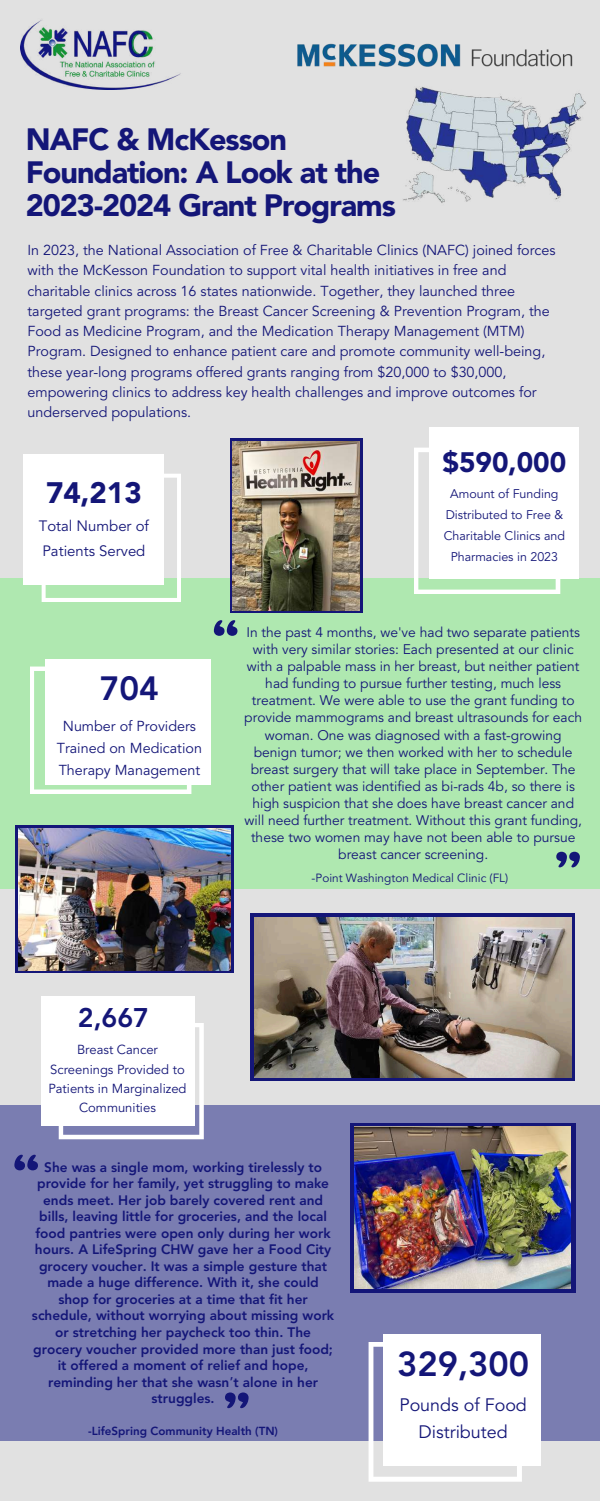
<style>
.page{position:relative;width:600px;height:1501px;background:#fff}
.page>*{position:absolute;margin:0;border:0;box-sizing:border-box;transform-origin:0 0}
.t1{font:57.5px "Coustard";color:#141678}
.t2{font:800 34.4px "Avenir LT Std";color:#141678}
.t3{font:800 33.4px "Avenir LT Std";color:#141678}
.t4{font:900 30.6px/33px "Avenir LT Std";letter-spacing:-.035em;color:#141678}
.t5{font:900 29.4px "Avenir LT Std";color:#141678}
.t6{font:900 27.9px "Avenir LT Std";color:#141678}
.t7{font:800 26.8px "Avenir LT Std";color:#141678}
.t8{font:17.9px/27.1px "Avenir LT Std";color:#141678;text-align:center}
.t9{font:14.9px/25.1px "Avenir LT Std";color:#141678}
.t10{font:14.4px/20.2px "Avenir LT Std";color:#141678;text-align:center}
.t11{font:13.8px/17.1px "Avenir LT Std";color:#141678;text-align:center}
.t12{font:800 13.6px/16.5px "Avenir LT Std";color:#141678;text-align:center}
.t13{font:13px/19.3px "Avenir LT Std";color:#141678;text-align:center}
.t14{font:12.5px/21.2px "Avenir LT Std";color:#141678;text-align:center}
.t15{font:11.8px "Avenir LT Std";color:#141678}
.t16{font:800 11.6px "Avenir LT Std";color:#141678}
.s1{font-family:"Noto Sans Gurmukhi";font-weight:400}
</style>
<div class="page">
<div style="left:0;top:0;width:600px;height:1500px;background:#e1e1e1"></div>
<div style="left:0;top:578px;width:600px;height:311px;background:#afe8b0"></div>
<div style="left:0;top:1105px;width:600px;height:335px;background:#7a7db1"></div>
<img style="left:297px;top:43px;width:276px;height:24px">
<div style="left:24px;top:454px;width:140px;height:131px;background:#fff"></div>
<svg style="left:42px;top:474px;width:139px;height:128px"></svg>
<img style="left:21px;top:20px;width:160px;height:70px">
<img style="left:403px;top:87px;width:183px;height:116px">
<svg style="left:414px;top:447px;width:146px;height:147px"></svg>
<div style="left:430px;top:427px;width:149px;height:151px;background:#fff"></div>
<svg style="left:251px;top:913px;width:324px;height:168px;background:#232478"></svg>
<img style="left:255px;top:917px;width:317px;height:160px">
<div style="left:383px;top:1334px;width:157px;height:131px;background:#fff"></div>
<svg style="left:369px;top:1342px;width:153px;height:139px"></svg>
<div style="left:41px;top:995px;width:153px;height:129px;background:#fff"></div>
<svg style="left:59px;top:1022px;width:145px;height:117px"></svg>
<svg style="left:351px;top:1123px;width:224px;height:169px;background:#24277f"></svg>
<img style="left:355px;top:1126px;width:216px;height:162px">
<div style="left:45px;top:659px;width:165px;height:125px;background:#fff"></div>
<svg style="left:30px;top:666px;width:161px;height:128px"></svg>
<svg style="left:230px;top:438px;width:133px;height:174px;background:#262572"></svg>
<img style="left:232px;top:441px;width:127px;height:169px">
<div style="left:15px;top:825px;width:219px;height:148px;background:linear-gradient(to right,#141678,#141678)"></div>
<img style="left:19px;top:828px;width:212px;height:142px">
<h3 class="t4" style="left:26px;top:126px;width:372px">NAFC &amp; McKesson<br>Foundation: A Look at the<br>2023-2024 Grant Programs</h3>
<p class="t10" style="left:28px;top:241px;width:530px;text-align:left">In 2023, the National Association of Free &amp; Charitable Clinics (NAFC) joined forces with the McKesson Foundation to support vital health initiatives in free and charitable clinics across 16 states nationwide. Together, they launched three targeted grant programs: the Breast Cancer Screening &amp; Prevention Program, the Food as Medicine Program, and the Medication Therapy Management (MTM)<br>Program. Designed to enhance patient care and promote community well-being, these year-long programs offered grants ranging from $20,000 to $30,000, empowering clinics to address key health challenges and improve outcomes for underserved populations.</p>
<h3 class="t5" style="left:46px;top:480px;width:97px">74,213</h3>
<p class="t9" style="left:39px;top:514px;width:112px">Total Number of<br>Patients Served</p>
<h3 class="t6" style="left:442px;top:450px;width:125px">$590,000</h3>
<p class="t14" style="left:444px;top:484px;width:123px">Amount of Funding<br>Distributed to Free &amp;<br>Charitable Clinics and<br>Pharmacies in 2023</p>
<h3 class="t3" style="left:100px;top:674px;width:61px">704</h3>
<p class="t10" style="left:57px;top:716px;width:147px;line-height:21.8px">Number of Providers<br>Trained on Medication<br>Therapy Management</p>
<h1 class="t1" style="left:211px;top:603px;width:32px">“</h1>
<p class="t11" style="left:244px;top:625px;width:339px">In the past 4 months, we've had two separate patients with very similar stories: Each presented at our clinic with a palpable mass in her breast, but neither patient had funding to pursue further testing, much less treatment. We were able to use the grant funding to provide mammograms and breast ultrasounds for each woman. One was diagnosed with a fast-growing benign tumor; we then worked with her to schedule breast surgery that will take place in September. The other patient was identified as bi-rads 4b, so there is high suspicion that she does have breast cancer and will need further treatment. Without this grant funding, these two women may have not been able to pursue breast cancer screening.</p>
<p class="t15" style="left:312px;top:873px;width:198px">-Point Washington Medical Clinic (FL)</p>
<h1 class="t1" style="left:555px;top:835px;width:28px">"</h1>
<h3 class="t7" style="left:78px;top:1006px;width:73px">2,667</h3>
<p class="t13" style="left:48px;top:1041px;width:140px">Breast Cancer<br>Screenings Provided to<br>Patients in Marginalized<br>Communities</p>
<h1 class="t1" style="left:11px;top:1138px;width:32px">“</h1>
<p class="t12" style="left:32px;top:1159px;width:304px">She was a single mom, working tirelessly to provide for her family, yet struggling to make ends meet. Her job barely covered rent and bills, leaving little for groceries, and the local food pantries were open only during her work hours. A LifeSpring CHW gave her a Food City grocery voucher. It was a simple gesture that made a huge difference. With it, she could shop for groceries at a time that fit her schedule, without worrying about missing work or stretching her paycheck too thin. The grocery voucher provided more than just food; it offered a moment of relief and hope, reminding her that she wasn<span class="s1">’</span>t alone in her struggles.</p>
<p class="t16" style="left:88px;top:1425px;width:191px">-LifeSpring Community Health (TN)</p>
<h1 class="t1" style="left:224px;top:1375px;width:28px">"</h1>
<h2 class="t2" style="left:397px;top:1349px;width:134px">329,300</h2>
<p class="t8" style="left:399px;top:1392px;width:129px">Pounds of Food<br>Distributed</p>
</div>
